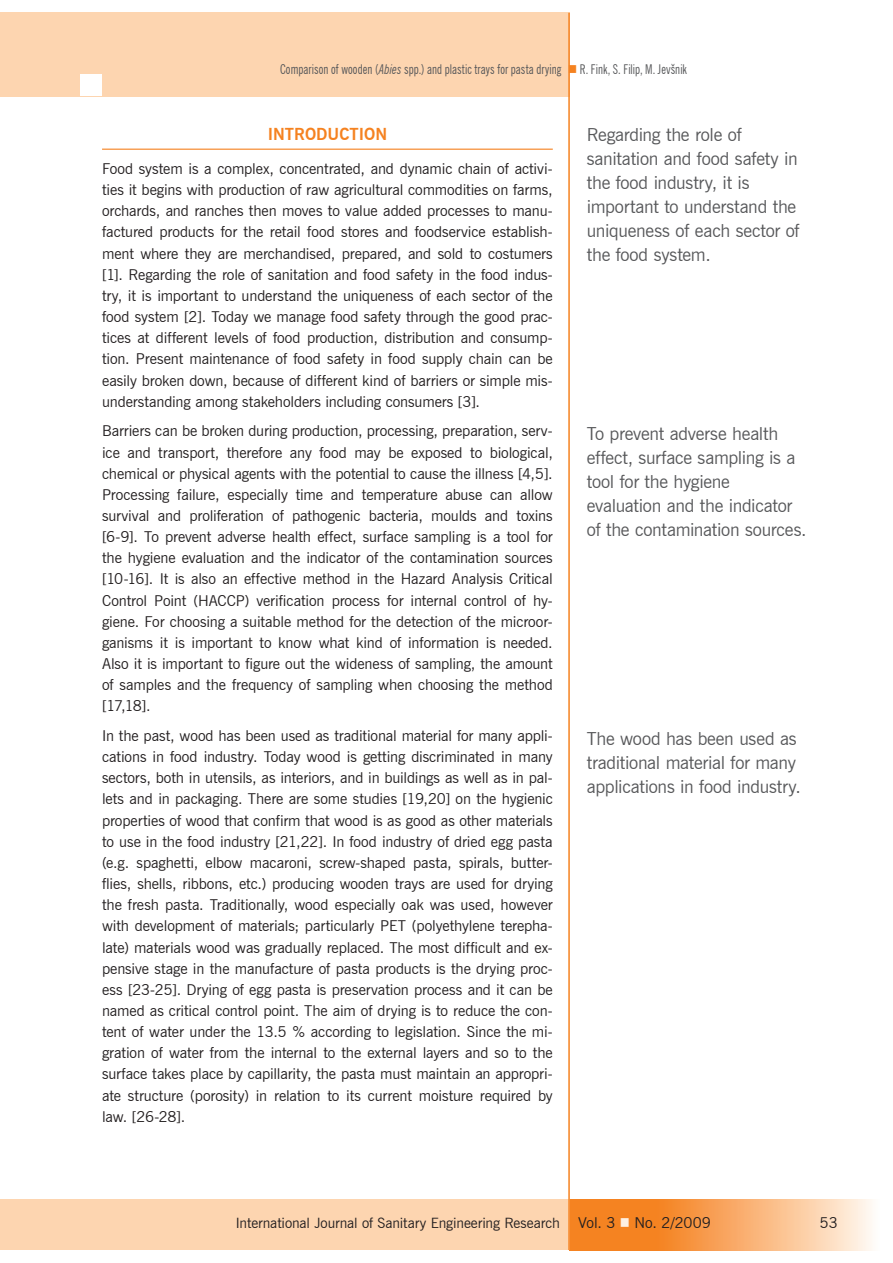
<style>
.page{position:relative;width:893px;height:1263px;background:#fff}
.page>*{position:absolute;margin:0;border:0;box-sizing:border-box;transform-origin:0 0}
.t1{font:18px/24px "News Gothic L2";letter-spacing:-.015em;color:#57585a}
.t2{font:700 16.5px "News Gothic L2";color:#f58220}
.t3{font:15px/21.1px "News Gothic L2";letter-spacing:-.01em;color:#231f20;text-align:justify}
.t4{font:14.25px "News Gothic L2";letter-spacing:-.005em;color:#231f20}
.t5{font:condensed 13.5px "News Gothic L2";letter-spacing:.005em;color:#57585a;scale:.9 1}
.s1{font-style:italic}
.s2{color:#f58220}
.s3{font-size:15px}
.s4{color:#fef0e2}
</style>
<div class="page">
<svg style="left:570px;top:1200px;width:302px;height:50px;background:#f8aa67"></svg>
<div style="left:0;top:1200px;width:569px;height:50px;background:#fdd5b0"></div>
<div style="left:0;top:13px;width:570px;height:84px;background:#fdd5b0"></div>
<div style="left:81px;top:74px;width:21px;height:22px;background:#fff"></div>
<hr style="left:568px;top:13px;width:2px;height:1237px;background:#f58220">
<hr style="left:102px;top:149px;width:451px;height:1px;background:#f58220">
<p class="t5" style="left:280px;top:61px;width:454px">Comparison of wooden (<span class="s1">Abies</span> spp.) and plastic trays for pasta drying <span class="s2">■</span> R. Fink, S. Filip, M. Jevšnik</p>
<p class="t2" style="left:268px;top:124px;width:17px">INTR</p>
<p class="t2" style="left:305px;top:124px;width:22px">ODUCTI</p>
<p class="t2" style="left:364px;top:124px;width:22px">ON</p>
<p class="t3" style="left:102px;top:158px;width:452px">Food system is a complex, concentrated, and dynamic chain of activi&shy;ties it begins with production of raw agricultural commodities on farms, orchards, and ranches then moves to value added processes to manu&shy;factured products for the retail food stores and foodservice establish&shy;ment where they are merchandised, prepared, and sold to costumers [1]. Regarding the role of sanitation and food safety in the food indus&shy;try, it is important to understand the uniqueness of each sector of the food system [2]. Today we manage food safety through the good prac&shy;tices at different levels of food production, distribution and consump&shy;tion. Present maintenance of food safety in food supply chain can be easily broken down, because of different kind of barriers or simple mis&shy;understanding among stakeholders including consumers [3].</p>
<p class="t3" style="left:102px;top:420px;width:452px">Barriers can be broken during production, processing, preparation, serv&shy;ice and transport, therefore any food may be exposed to biological, chemical or physical agents with the potential to cause the illness [4,5].<br>Processing failure, especially time and temperature abuse can allow survival and proliferation of pathogenic bacteria, moulds and toxins [6-9]. To prevent adverse health effect, surface sampling is a tool for the hygiene evaluation and the indicator of the contamination sources [10-16]. It is also an effective method in the Hazard Analysis Critical Control Point (HACCP) verification process for internal control of hy&shy;giene. For choosing a suitable method for the detection of the microor&shy;ganisms it is important to know what kind of information is needed.<br>Also it is important to figure out the wideness of sampling, the amount of samples and the frequency of sampling when choosing the method [17,18].</p>
<p class="t3" style="left:102px;top:725px;width:452px">In the past, wood has been used as traditional material for many appli&shy;cations in food industry. Today wood is getting discriminated in many sectors, both in utensils, as interiors, and in buildings as well as in pal&shy;lets and in packaging. There are some studies [19,20] on the hygienic properties of wood that confirm that wood is as good as other materials to use in the food industry [21,22]. In food industry of dried egg pasta (e.g. spaghetti, elbow macaroni, screw-shaped pasta, spirals, butter&shy;flies, shells, ribbons, etc.) producing wooden trays are used for drying the fresh pasta. Traditionally, wood especially oak was used, however with development of materials; particularly PET (polyethylene terepha&shy;late) materials wood was gradually replaced. The most difficult and ex&shy;pensive stage in the manufacture of pasta products is the drying proc&shy;ess [23-25]. Drying of egg pasta is preservation process and it can be named as critical control point. The aim of drying is to reduce the con&shy;tent of water under the 13.5 % according to legislation. Since the mi&shy;gration of water from the internal to the external layers and so to the surface takes place by capillarity, the pasta must maintain an appropri&shy;ate structure (porosity) in relation to its current moisture required by law. [26-28].</p>
<p class="t1" style="left:587px;top:726px;width:215px">The wood has been used as traditional material for many applications in food industry.</p>
<p class="t1" style="left:587px;top:123px;width:214px">Regarding the role of sanitation and food safety in the food industry, it is important to understand the uniqueness of each sector of the food system.</p>
<p class="t1" style="left:587px;top:422px;width:221px">To prevent adverse health effect, surface sampling is a tool for the hygiene evaluation and the indicator of the contamination sources.</p>
<p class="t4" style="left:236px;top:1214px;width:477px">International Journal of Sanitary Engineering Research <span class="s3">Vol. 3</span> <span class="s4">■</span> <span class="s3">No. 2/2009</span></p>
<p class="t3" style="left:820px;top:1212px;width:20px">53</p>
</div>
